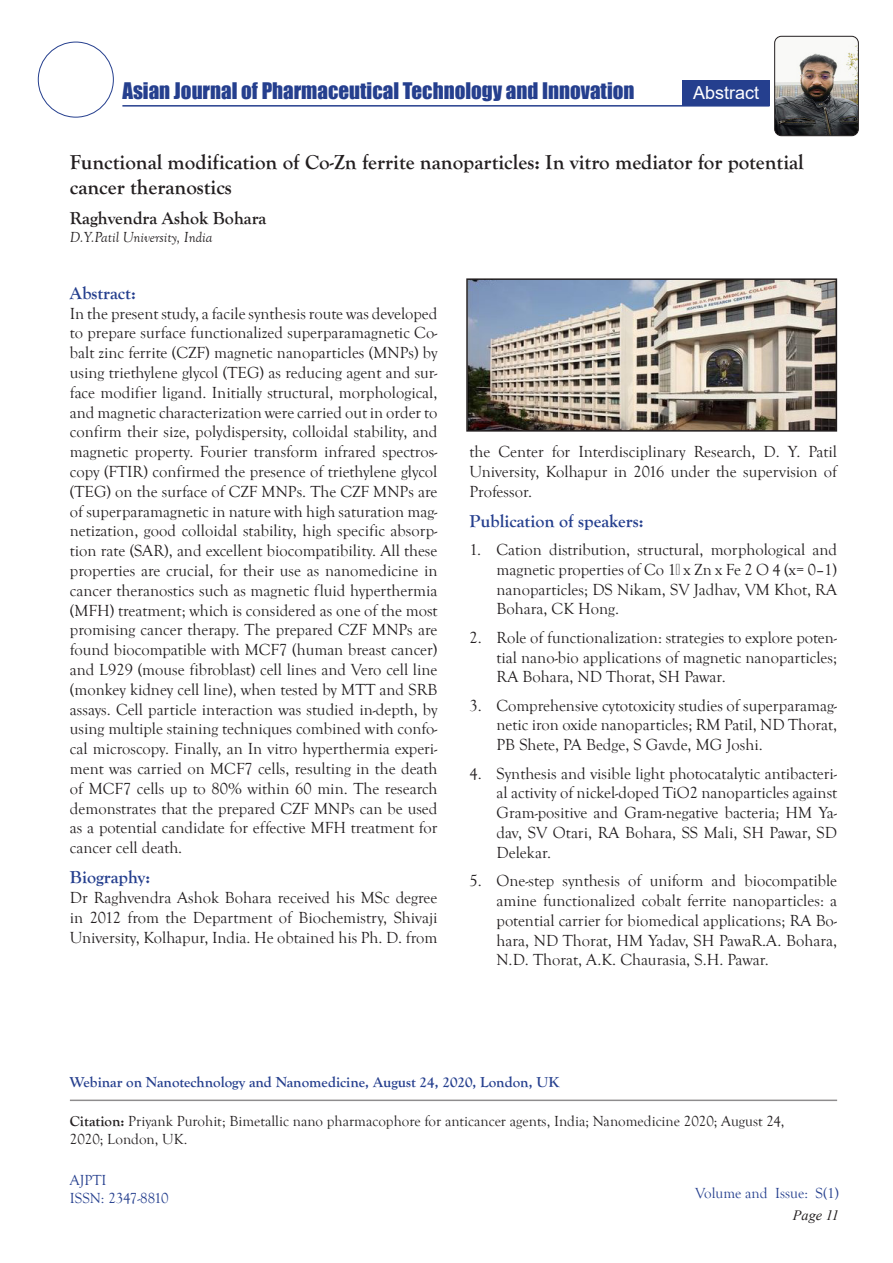
<style>
.page{position:relative;width:893px;height:1263px;background:#fff}
.page>*{position:absolute;margin:0;border:0;box-sizing:border-box;transform-origin:0 0}
.t1{font:700 21px/25.2px "Goudy Old Style T";color:#231f20}
.t2{font:21px "Impact";color:#253f8e}
.t3{font:700 18px "Goudy Old Style T";color:#253f8e}
.t4{font:700 18px "Goudy Old Style T";color:#231f20}
.t5{font:18px "Arial";color:#fff}
.t6{font:16.5px/19.8px "Goudy Old Style T";color:#231f20;text-align:justify}
.t7{font:15px/18px "Goudy Old Style T";color:#231f20}
.t8{font:700 15px "Goudy Old Style T";color:#253f8e}
.t9{font:15px/18px "Goudy Old Style T";color:#253f8e}
.t10{font:italic 15px "Goudy Old Style T";color:#231f20}
.t11{font:italic 14.25px "Times New Roman";color:#231f20}
.s1{font-weight:700}
</style>
<div class="page">
<div style="left:38px;top:42px;width:76px;height:76px;border:1px solid #253f8e;border-radius:50%"></div>
<div style="left:682px;top:80px;width:88px;height:25px;background:#253f8e"></div>
<hr style="left:122px;top:105px;width:647px;height:2px;background:#253f8e">
<img style="left:775px;top:36px;width:83px;height:100px">
<div style="left:774px;top:36px;width:85px;height:100px;border:1px solid #231f20;border-radius:7px"></div>
<hr style="left:70px;top:1099px;width:767px;height:2px;background:#231f20">
<img style="left:469px;top:281px;width:365px;height:148px">
<div style="left:466px;top:278px;width:371px;height:154px;border:2px solid #231f20"></div>
<p class="t2" style="left:122px;top:75px;width:514px">Asian Journal of Pharmaceutical Technology and Innovation</p>
<p class="t5" style="left:693px;top:80px;width:68px">Abstract</p>
<p class="t1" style="left:70px;top:149px;width:735px">Functional modification of Co-Zn ferrite nanoparticles: In vitro mediator for potential cancer theranostics</p>
<p class="t4" style="left:70px;top:208px;width:198px">Raghvendra Ashok Bohara</p>
<p class="t10" style="left:70px;top:229px;width:144px">D.Y.Patil University, India</p>
<p class="t3" style="left:70px;top:283px;width:68px">Abstract:</p>
<p class="t6" style="left:70px;top:304px;width:369px">In the present study, a facile synthesis route was developed to prepare surface functionalized superparamagnetic Co&shy;balt zinc ferrite (CZF) magnetic nanoparticles (MNPs) by using triethylene glycol (TEG) as reducing agent and sur&shy;face modifier ligand. Initially structural, morphological, and magnetic characterization were carried out in order to confirm their size, polydispersity, colloidal stability, and magnetic property. Fourier transform infrared spectros&shy;copy (FTIR) confirmed the presence of triethylene glycol (TEG) on the surface of CZF MNPs. The CZF MNPs are of superparamagnetic in nature with high saturation mag&shy;netization, good colloidal stability, high specific absorp&shy;tion rate (SAR), and excellent biocompatibility. All these properties are crucial, for their use as nanomedicine in cancer theranostics such as magnetic fluid hyperthermia (MFH) treatment; which is considered as one of the most promising cancer therapy. The prepared CZF MNPs are found biocompatible with MCF7 (human breast cancer) and L929 (mouse fibroblast) cell lines and Vero cell line (monkey kidney cell line), when tested by MTT and SRB assays. Cell particle interaction was studied in-depth, by using multiple staining techniques combined with confo&shy;cal microscopy. Finally, an In vitro hyperthermia experi&shy;ment was carried on MCF7 cells, resulting in the death of MCF7 cells up to 80% within 60 min. The research demonstrates that the prepared CZF MNPs can be used as a potential candidate for effective MFH treatment for cancer cell death.</p>
<p class="t3" style="left:70px;top:867px;width:82px">Biography:</p>
<p class="t6" style="left:70px;top:888px;width:369px">Dr Raghvendra Ashok Bohara received his MSc degree in 2012 from the Department of Biochemistry, Shivaji University, Kolhapur, India. He obtained his Ph. D. from</p>
<p class="t6" style="left:470px;top:442px;width:369px">the Center for Interdisciplinary Research, D. Y. Patil University, Kolhapur in 2016 under the supervision of Professor.</p>
<p class="t3" style="left:470px;top:511px;width:176px">Publication of speakers:</p>
<p class="t6" style="left:497px;top:540px;width:342px;text-indent:-27px">1. Cation distribution, structural, morphological and magnetic properties of Co 1− x Zn x Fe 2 O 4 (x= 0–1) nanoparticles; DS Nikam, SV Jadhav, VM Khot, RA Bohara, CK Hong.</p>
<p class="t6" style="left:497px;top:628px;width:342px;text-indent:-27px">2. Role of functionalization: strategies to explore poten&shy;tial nano-bio applications of magnetic nanoparticles; RA Bohara, ND Thorat, SH Pawar.</p>
<p class="t6" style="left:497px;top:696px;width:342px;text-indent:-27px">3. Comprehensive cytotoxicity studies of superparamag&shy;netic iron oxide nanoparticles; RM Patil, ND Thorat, PB Shete, PA Bedge, S Gavde, MG Joshi.</p>
<p class="t6" style="left:497px;top:764px;width:342px;text-indent:-27px">4. Synthesis and visible light photocatalytic antibacteri&shy;al activity of nickel-doped TiO2 nanoparticles against Gram-positive and Gram-negative bacteria; HM Ya&shy;dav, SV Otari, RA Bohara, SS Mali, SH Pawar, SD Delekar.</p>
<p class="t6" style="left:497px;top:871px;width:342px;text-indent:-27px">5. One-step synthesis of uniform and biocompatible amine functionalized cobalt ferrite nanoparticles: a potential carrier for biomedical applications; RA Bo&shy;hara, ND Thorat, HM Yadav, SH PawaR.A. Bohara, N.D. Thorat, A.K. Chaurasia, S.H. Pawar.</p>
<p class="t8" style="left:70px;top:1074px;width:491px">Webinar on Nanotechnology and Nanomedicine, August 24, 2020, London, UK</p>
<p class="t7" style="left:70px;top:1112px;width:716px"><span class="s1">Citation:</span> Priyank Purohit; Bimetallic nano pharmacophore for anticancer agents, India; Nanomedicine 2020; August 24,<br>2020; London, UK.</p>
<p class="t9" style="left:70px;top:1171px;width:100px">AJPTI<br>ISSN: 2347-8810</p>
<p class="t9" style="left:695px;top:1185px;width:145px">Volume and Issue: S(1)</p>
<p class="t11" style="left:793px;top:1206px;width:48px">Page 11</p>
</div>
